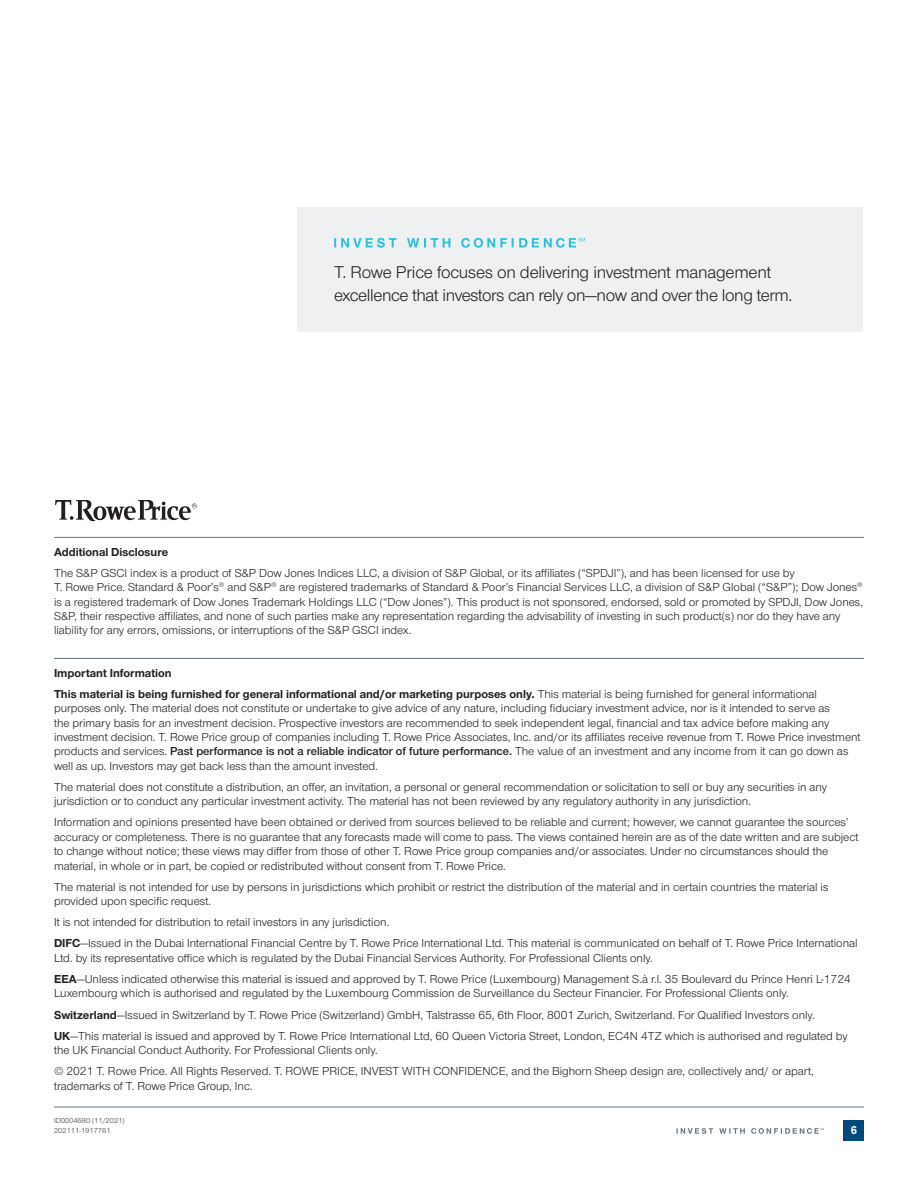
<style>
.page{position:relative;width:918px;height:1188px;background:#fff}
.page>*{position:absolute;margin:0;border:0;box-sizing:border-box;transform-origin:0 0}
.t1{font:17.7px/22.5px "Nimbus Sans Novus";letter-spacing:-.02em;color:#231f20}
.t2{font:12px/14.4px "Nimbus Sans Novus";color:#231f20}
.t3{font:700 12px/21.1px "Nimbus Sans Novus";color:#231f20}
.t4{font:700 11.25px "Arial";color:#fff}
.t5{font:7.5px/9.8px "Nimbus Sans Novus";color:#3e3e3f}
.s1{font-weight:400}
.s2{font-weight:600}
.s3{font-weight:700}
</style>
<div class="page">
<hr style="left:54px;top:1107px;width:810px;height:1px;background:#65717f">
<div style="left:844px;top:1121px;width:20px;height:20px;background:#004a79"></div>
<svg style="left:677px;top:1128px;width:147px;height:6px"></svg>
<div style="left:298px;top:208px;width:565px;height:124px;background:#eef0f2"></div>
<svg style="left:334px;top:238px;width:251px;height:10px"></svg>
<hr style="left:54px;top:537px;width:810px;height:1px;background:#65717f">
<hr style="left:54px;top:658px;width:810px;height:1px;background:#65717f">
<svg style="left:55px;top:500px;width:142px;height:21px"></svg>
<h1 class="t1" style="left:334px;top:261px;width:460px">T. Rowe Price focuses on delivering investment management excellence that investors can rely on—now and over the long term.</h1>
<p class="t3" style="left:54px;top:540px;width:116px">Additional Disclosure</p>
<p class="t2" style="left:54px;top:565px;width:811px">The S&amp;P GSCI index is a product of S&amp;P Dow Jones Indices LLC, a division of S&amp;P Global, or its affiliates (“SPDJI”), and has been licensed for use by<br>T. Rowe Price. Standard &amp; Poor’s<sup>®</sup> and S&amp;P<sup>®</sup> are registered trademarks of Standard &amp; Poor’s Financial Services LLC, a division of S&amp;P Global (“S&amp;P”); Dow Jones<sup>® </sup>is a registered trademark of Dow Jones Trademark Holdings LLC (“Dow Jones”). This product is not sponsored, endorsed, sold or promoted by SPDJI, Dow Jones, S&amp;P, their respective affiliates, and none of such parties make any representation regarding the advisability of investing in such product(s) nor do they have any liability for any errors, omissions, or interruptions of the S&amp;P GSCI index.</p>
<p class="t3" style="left:54px;top:662px;width:765px">Important Information<br>This material is being furnished for general informational and/or marketing purposes only. <span class="s1">This material is being furnished for general informational</span></p>
<p class="t2" style="left:54px;top:701px;width:808px">purposes only. The material does not constitute or undertake to give advice of any nature, including fiduciary investment advice, nor is it intended to serve as<br>the primary basis for an investment decision. Prospective investors are recommended to seek independent legal, financial and tax advice before making any investment decision. T. Rowe Price group of companies including T. Rowe Price Associates, Inc. and/or its affiliates receive revenue from T. Rowe Price investment products and services. <span class="s2">Past performance is not a reliable indicator of future performance.</span> The value of an investment and any income from it can go down as well as up. Investors may get back less than the amount invested.</p>
<p class="t2" style="left:54px;top:779px;width:775px">The material does not constitute a distribution, an offer, an invitation, a personal or general recommendation or solicitation to sell or buy any securities in any jurisdiction or to conduct any particular investment activity. The material has not been reviewed by any regulatory authority in any jurisdiction.</p>
<p class="t2" style="left:54px;top:815px;width:806px">Information and opinions presented have been obtained or derived from sources believed to be reliable and current; however, we cannot guarantee the sources’ accuracy or completeness. There is no guarantee that any forecasts made will come to pass. The views contained herein are as of the date written and are subject to change without notice; these views may differ from those of other T. Rowe Price group companies and/or associates. Under no circumstances should the material, in whole or in part, be copied or redistributed without consent from T. Rowe Price.</p>
<p class="t2" style="left:54px;top:879px;width:776px">The material is not intended for use by persons in jurisdictions which prohibit or restrict the distribution of the material and in certain countries the material is provided upon specific request.</p>
<p class="t2" style="left:54px;top:911px;width:805px;line-height:21.1px">It is not intended for distribution to retail investors in any jurisdiction.<br><span class="s3">DIFC</span>—Issued in the Dubai International Financial Centre by T. Rowe Price International Ltd. This material is communicated on behalf of T. Rowe Price International</p>
<p class="t2" style="left:54px;top:947px;width:798px;line-height:21.1px">Ltd. by its representative office which is regulated by the Dubai Financial Services Authority. For Professional Clients only.<br><span class="s3">EEA</span>—Unless indicated otherwise this material is issued and approved by T. Rowe Price (Luxembourg) Management S.à r.l. 35 Boulevard du Prince Henri L-1724</p>
<p class="t2" style="left:54px;top:982px;width:795px;line-height:21.1px">Luxembourg which is authorised and regulated by the Luxembourg Commission de Surveillance du Secteur Financier. For Professional Clients only.<br><span class="s3">Switzerland</span>—Issued in Switzerland by T. Rowe Price (Switzerland) GmbH, Talstrasse 65, 6th Floor, 8001 Zurich, Switzerland. For Qualified Investors only.<br><span class="s3">UK</span>—This material is issued and approved by T. Rowe Price International Ltd, 60 Queen Victoria Street, London, EC4N 4TZ which is authorised and regulated by</p>
<p class="t2" style="left:54px;top:1039px;width:761px;line-height:21.1px">the UK Financial Conduct Authority. For Professional Clients only.<br>© 2021 T. Rowe Price. All Rights Reserved. T. ROWE PRICE, INVEST WITH CONFIDENCE, and the Bighorn Sheep design are, collectively and/ or apart,</p>
<p class="t2" style="left:54px;top:1078px;width:200px">trademarks of T. Rowe Price Group, Inc.</p>
<p class="t5" style="left:54px;top:1115px;width:72px">ID0004680 (11/2021)<br>202111‑1917761</p>
<p class="t4" style="left:851px;top:1123px;width:8px">6</p>
</div>
